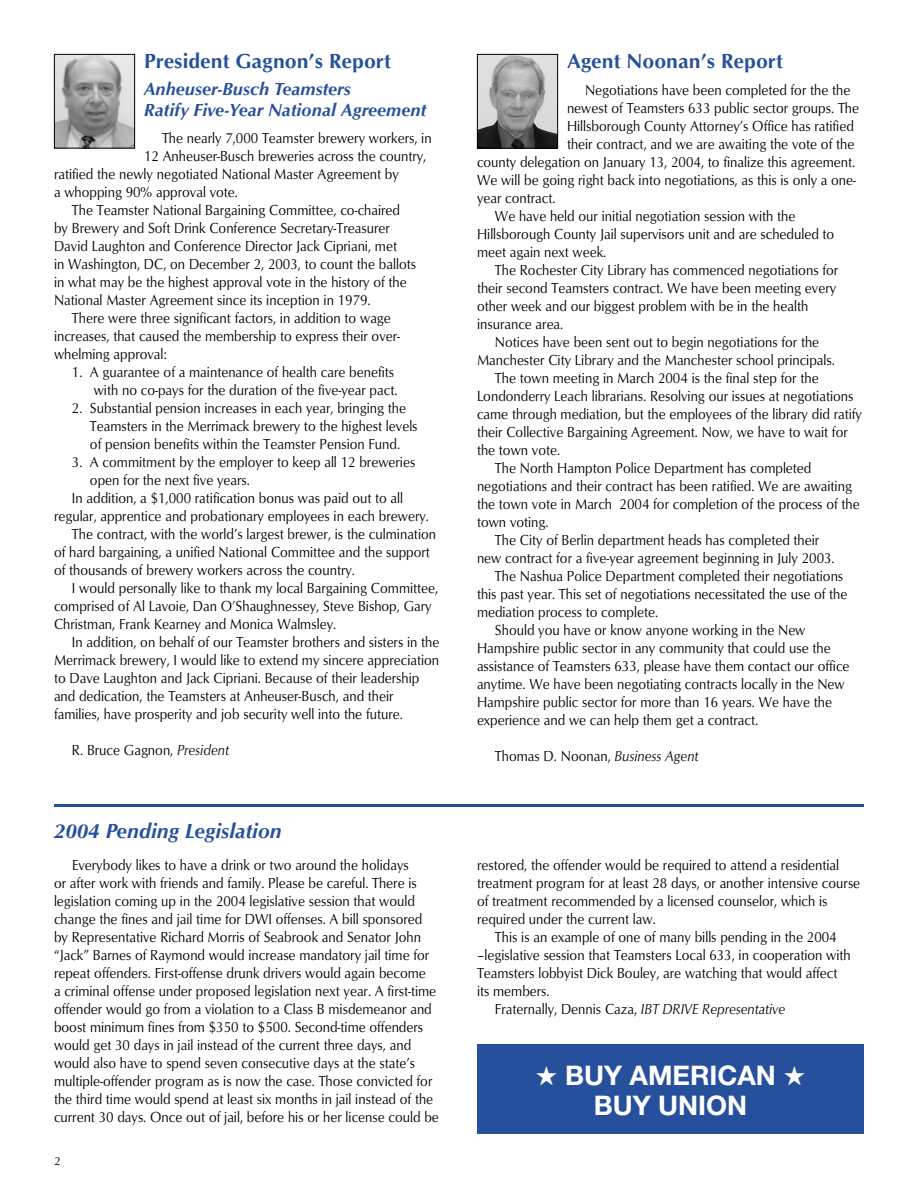
<style>
.page{position:relative;width:918px;height:1188px;background:#fff}
.page>*{position:absolute;margin:0;border:0;box-sizing:border-box;transform-origin:0 0}
.t1{font:700 27px/30px "Helvetica Neue";color:#fff;text-align:center}
.t2{font:21px "Optimum Bold DTC";color:#27509c}
.t3{font:21px "Optimum Bold Italic DTC";color:#27509c}
.t4{font:18px/21px "Optimum Bold Italic DTC";color:#27509c}
.t5{font:15px/18px "Optimum Roman DTC";color:#000;scale:.9 1}
.t6{font:12px "Optimum Roman DTC";color:#000}
.s1{font-family:"Optimum Roman Italic DTC"}
</style>
<div class="page">
<div style="left:477px;top:1044px;width:387px;height:90px;background:#27509c"></div>
<img style="left:56px;top:56px;width:77px;height:90px">
<div style="left:54px;top:54px;width:81px;height:94px;border:1px solid #000"></div>
<img style="left:479px;top:56px;width:77px;height:90px">
<div style="left:477px;top:54px;width:81px;height:94px;border:1px solid #000"></div>
<hr style="left:54px;top:804px;width:810px;height:3px;background:#27509c">
<h2 class="t2" style="left:144px;top:53px;width:249px">President Gagnon’s Report</h2>
<p class="t4" style="left:144px;top:80px;width:284px">Anheuser-Busch Teamsters<br>Ratify Five-Year National Agreement</p>
<p class="t5" style="left:162px;top:130px;width:301px">The nearly 7,000 Teamster brewery workers, in</p>
<p class="t5" style="left:144px;top:148px;width:315px">12 Anheuser-Busch breweries across the country,</p>
<p class="t5" style="left:54px;top:166px;width:385px">ratified the newly negotiated National Master Agreement by</p>
<p class="t5" style="left:54px;top:184px;width:206px">a whopping 90% approval vote.</p>
<p class="t5" style="left:72px;top:202px;width:366px">The Teamster National Bargaining Committee, co-chaired</p>
<p class="t5" style="left:54px;top:220px;width:375px">by Brewery and Soft Drink Conference Secretary-Treasurer</p>
<p class="t5" style="left:54px;top:238px;width:383px">David Laughton and Conference Director Jack Cipriani, met</p>
<p class="t5" style="left:54px;top:256px;width:404px">in Washington, DC, on December 2, 2003, to count the ballots</p>
<p class="t5" style="left:54px;top:274px;width:393px">in what may be the highest approval vote in the history of the</p>
<p class="t5" style="left:54px;top:292px;width:353px">National Master Agreement since its inception in 1979.</p>
<p class="t5" style="left:72px;top:310px;width:356px">There were three significant factors, in addition to wage</p>
<p class="t5" style="left:54px;top:328px;width:386px">increases, that caused the membership to express their over-</p>
<p class="t5" style="left:54px;top:346px;width:127px">whelming approval:</p>
<p class="t5" style="left:72px;top:364px;width:363px;text-align:right">1. A guarantee of a maintenance of health care benefits with no co-pays for the duration of the five-year pact.</p>
<p class="t5" style="left:90px;top:400px;width:366px;text-indent:-18px">2. Substantial pension increases in each year, bringing the<br>Teamsters in the Merrimack brewery to the highest levels of pension benefits within the Teamster Pension Fund.</p>
<p class="t5" style="left:72px;top:454px;width:383px">3. A commitment by the employer to keep all 12 breweries</p>
<p class="t5" style="left:90px;top:472px;width:179px">open for the next five years.</p>
<p class="t5" style="left:72px;top:490px;width:370px">In addition, a $1,000 ratification bonus was paid out to all</p>
<p class="t5" style="left:54px;top:508px;width:418px">regular, apprentice and probationary employees in each brewery.</p>
<p class="t5" style="left:72px;top:526px;width:406px">The contract, with the world’s largest brewer, is the culmination</p>
<p class="t5" style="left:54px;top:544px;width:419px">of hard bargaining, a unified National Committee and the support</p>
<p class="t5" style="left:54px;top:562px;width:336px">of thousands of brewery workers across the country.</p>
<p class="t5" style="left:72px;top:580px;width:409px">I would personally like to thank my local Bargaining Committee,</p>
<p class="t5" style="left:54px;top:598px;width:421px">comprised of Al Lavoie, Dan O’Shaughnessey, Steve Bishop, Gary</p>
<p class="t5" style="left:54px;top:616px;width:315px">Christman, Frank Kearney and Monica Walmsley.</p>
<p class="t5" style="left:72px;top:634px;width:410px">In addition, on behalf of our Teamster brothers and sisters in the</p>
<p class="t5" style="left:54px;top:652px;width:429px">Merrimack brewery, I would like to extend my sincere appreciation</p>
<p class="t5" style="left:54px;top:670px;width:408px">to Dave Laughton and Jack Cipriani. Because of their leadership</p>
<p class="t5" style="left:54px;top:688px;width:379px">and dedication, the Teamsters at Anheuser-Busch, and their</p>
<p class="t5" style="left:54px;top:706px;width:389px">families, have prosperity and job security well into the future.</p>
<p class="t5" style="left:72px;top:742px;width:176px">R. Bruce Gagnon, <span class="s1">President</span></p>
<h2 class="t2" style="left:567px;top:53px;width:218px">Agent Noonan’s Report</h2>
<p class="t5" style="left:585px;top:82px;width:296px">Negotiations have been completed for the the</p>
<p class="t5" style="left:567px;top:100px;width:326px">newest of Teamsters 633 public sector groups. The</p>
<p class="t5" style="left:567px;top:118px;width:320px">Hillsborough County Attorney’s Office has ratified</p>
<p class="t5" style="left:567px;top:136px;width:321px">their contract, and we are awaiting the vote of the</p>
<p class="t5" style="left:477px;top:154px;width:422px">county delegation on January 13, 2004, to finalize this agreement.</p>
<p class="t5" style="left:477px;top:172px;width:423px">We will be going right back into negotiations, as this is only a one-</p>
<p class="t5" style="left:477px;top:190px;width:89px">year contract.</p>
<p class="t5" style="left:495px;top:208px;width:335px">We have held our initial negotiation session with the</p>
<p class="t5" style="left:477px;top:226px;width:399px">Hillsborough County Jail supervisors unit and are scheduled to</p>
<p class="t5" style="left:477px;top:244px;width:145px">meet again next week.</p>
<p class="t5" style="left:495px;top:262px;width:383px">The Rochester City Library has commenced negotiations for</p>
<p class="t5" style="left:477px;top:280px;width:401px">their second Teamsters contract. We have been meeting every</p>
<p class="t5" style="left:477px;top:298px;width:370px">other week and our biggest problem with be in the health</p>
<p class="t5" style="left:477px;top:316px;width:98px">insurance area.</p>
<p class="t5" style="left:495px;top:334px;width:362px">Notices have been sent out to begin negotiations for the</p>
<p class="t5" style="left:477px;top:352px;width:399px">Manchester City Library and the Manchester school principals.</p>
<p class="t5" style="left:495px;top:370px;width:361px">The town meeting in March 2004 is the final step for the</p>
<p class="t5" style="left:477px;top:388px;width:420px">Londonderry Leach librarians. Resolving our issues at negotiations</p>
<p class="t5" style="left:477px;top:406px;width:429px">came through mediation, but the employees of the library did ratify</p>
<p class="t5" style="left:477px;top:424px;width:413px">their Collective Bargaining Agreement. Now, we have to wait for</p>
<p class="t5" style="left:477px;top:442px;width:94px">the town vote.</p>
<p class="t5" style="left:495px;top:460px;width:353px">The North Hampton Police Department has completed</p>
<p class="t5" style="left:477px;top:478px;width:418px">negotiations and their contract has been ratified. We are awaiting</p>
<p class="t5" style="left:477px;top:496px;width:427px">the town vote in March 2004 for completion of the process of the</p>
<p class="t5" style="left:477px;top:514px;width:81px">town voting.</p>
<p class="t5" style="left:495px;top:532px;width:362px">The City of Berlin department heads has completed their</p>
<p class="t5" style="left:477px;top:550px;width:399px">new contract for a five-year agreement beginning in July 2003.</p>
<p class="t5" style="left:495px;top:568px;width:389px">The Nashua Police Department completed their negotiations</p>
<p class="t5" style="left:477px;top:586px;width:413px">this past year. This set of negotiations necessitated the use of the</p>
<p class="t5" style="left:477px;top:604px;width:203px">mediation process to complete.</p>
<p class="t5" style="left:495px;top:622px;width:347px">Should you have or know anyone working in the New</p>
<p class="t5" style="left:477px;top:640px;width:394px">Hampshire public sector in any community that could use the</p>
<p class="t5" style="left:477px;top:658px;width:415px">assistance of Teamsters 633, please have them contact our office</p>
<p class="t5" style="left:477px;top:676px;width:410px">anytime. We have been negotiating contracts locally in the New</p>
<p class="t5" style="left:477px;top:694px;width:396px">Hampshire public sector for more than 16 years. We have the</p>
<p class="t5" style="left:477px;top:712px;width:314px">experience and we can help them get a contract.</p>
<p class="t5" style="left:495px;top:748px;width:228px">Thomas D. Noonan, <span class="s1">Business Agent</span></p>
<h2 class="t3" style="left:54px;top:823px;width:229px">2004 Pending Legislation</h2>
<p class="t5" style="left:54px;top:857px;width:429px;text-indent:18px">Everybody likes to have a drink or two around the holidays<br>or after work with friends and family. Please be careful. There is legislation coming up in the 2004 legislative session that would change the fines and jail time for DWI offenses. A bill sponsored by Representative Richard Morris of Seabrook and Senator John “Jack” Barnes of Raymond would increase mandatory jail time for repeat offenders. First-offense drunk drivers would again become<br>a criminal offense under proposed legislation next year. A first-time offender would go from a violation to a Class B misdemeanor and boost minimum fines from $350 to $500. Second-time offenders would get 30 days in jail instead of the current three days, and would also have to spend seven consecutive days at the state’s multiple-offender program as is now the case. Those convicted for the third time would spend at least six months in jail instead of the current 30 days. Once out of jail, before his or her license could be</p>
<p class="t5" style="left:477px;top:857px;width:404px">restored, the offender would be required to attend a residential</p>
<p class="t5" style="left:477px;top:875px;width:427px">treatment program for at least 28 days, or another intensive course</p>
<p class="t5" style="left:477px;top:893px;width:391px">of treatment recommended by a licensed counselor, which is</p>
<p class="t5" style="left:477px;top:911px;width:200px">required under the current law.</p>
<p class="t5" style="left:495px;top:929px;width:381px">This is an example of one of many bills pending in the 2004</p>
<p class="t5" style="left:477px;top:947px;width:417px">–legislative session that Teamsters Local 633, in cooperation with</p>
<p class="t5" style="left:477px;top:965px;width:402px">Teamsters lobbyist Dick Bouley, are watching that would affect</p>
<p class="t5" style="left:477px;top:983px;width:82px">its members.</p>
<p class="t5" style="left:495px;top:1001px;width:324px">Fraternally, Dennis Caza, <span class="s1">IBT DRIVE Representative</span></p>
<h1 class="t1" style="left:535px;top:1062px;width:272px">★ BUY AMERICAN ★<br>BUY UNION</h1>
<p class="t6" style="left:54px;top:1156px;width:8px">2</p>
</div>
